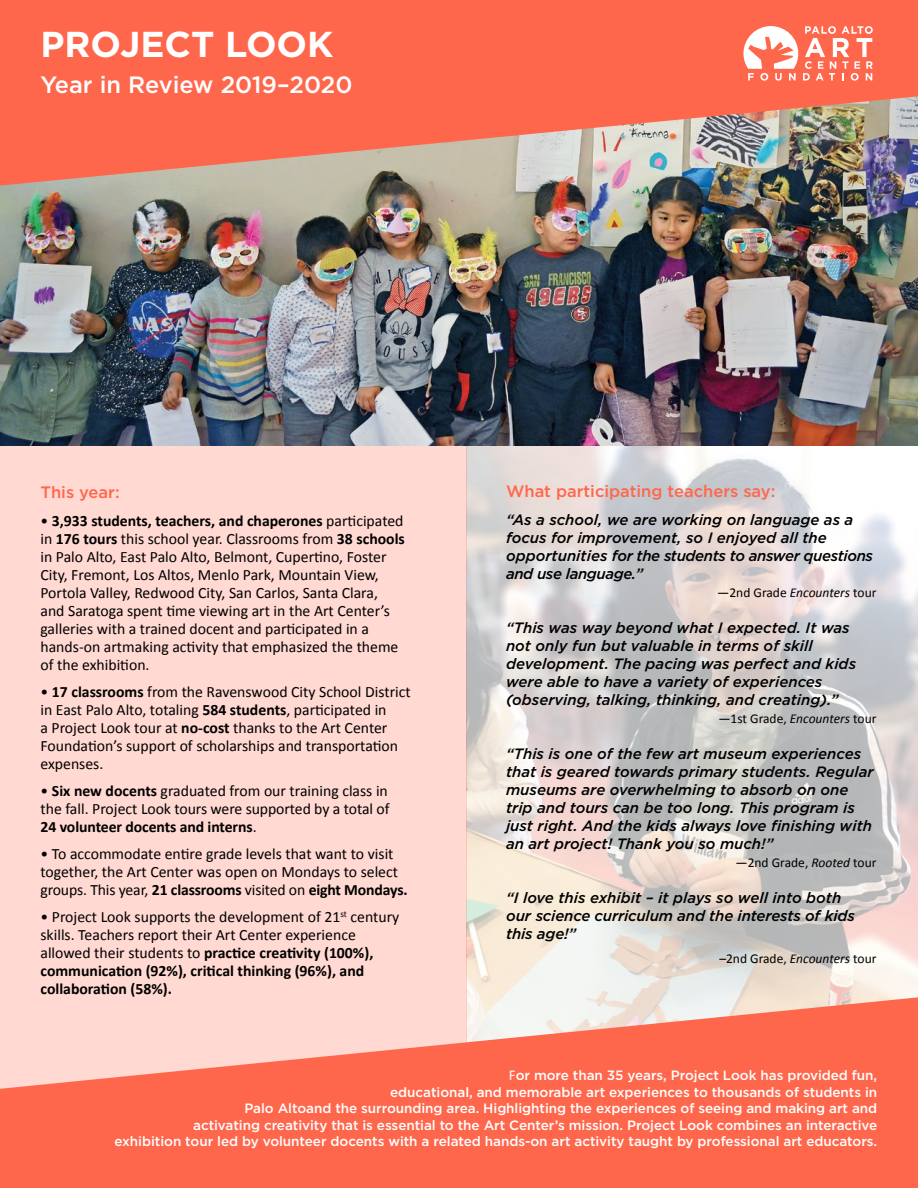
<style>
.page{position:relative;width:918px;height:1188px;background:#fff}
.page>*{position:absolute;margin:0;border:0;box-sizing:border-box;transform-origin:0 0}
.t1{font:700 36px "Gotham";color:#fff}
.t2{font:500 23.7px "Gotham";color:#fff}
.t3{font:500 16.5px "Gotham";color:#ff674c}
.t4{font:15.75px/18px "Calibri";color:#000}
.t5{font:700 15.75px "Calibri";color:#000}
.t6{font:italic 500 15px/18px "Gotham";color:#000}
.t7{font:italic 500 15px "Gotham";letter-spacing:-.025em;color:#000}
.t8{font:500 13.5px "Gotham";letter-spacing:-.005em;color:#fff}
.t9{font:13.5px "Calibri";color:#000}
.s1{font-weight:700}
.s2{font-weight:400}
.s3{font-style:italic}
.s4{font-family:"Calibri";font-weight:400;font-size:15px}
</style>
<div class="page">
<img style="left:467px;top:446px;width:451px;height:551px">
<div style="left:0;top:446px;width:467px;height:662px;background:#ffd9d2"></div>
<img style="left:0;top:186px;width:918px;height:260px">
<svg style="left:0;top:0;width:918px;height:186px;background:#ea7861"></svg>
<svg style="left:0;top:997px;width:918px;height:191px;fill:#ff674c"></svg>
<svg style="left:743px;top:26px;width:130px;height:55px"></svg>
<p class="t1" style="left:40px;top:23px;width:295px">PROJECT LOOK</p>
<p class="t2" style="left:40px;top:71px;width:313px">Year in Review 2019–2020</p>
<p class="t3" style="left:40px;top:483px;width:81px">This year:</p>
<p class="t4" style="left:40px;top:511px;width:366px">• <span class="s1">3,933 students, teachers, and chaperones</span> participated in <span class="s1">176 tours</span> this school year. Classrooms from <span class="s1">38 schools </span>in Palo Alto, East Palo Alto, Belmont, Cupertino, Foster City, Fremont, Los Altos, Menlo Park, Mountain View, Portola Valley, Redwood City, San Carlos, Santa Clara,</p>
<p class="t4" style="left:40px;top:601px;width:360px">and Saratoga spent time viewing art in the Art Center’s galleries with a trained docent and participated in a hands-on artmaking activity that emphasized the theme of the exhibition.</p>
<p class="t4" style="left:40px;top:682px;width:372px">• <span class="s1">17 classrooms</span> from the Ravenswood City School District in East Palo Alto, totaling <span class="s1">584 students</span>, participated in<br>a Project Look tour at <span class="s1">no-cost</span> thanks to the Art Center Foundation’s support of scholarships and transportation expenses.</p>
<p class="t4" style="left:40px;top:781px;width:350px">• <span class="s1">Six new docents</span> graduated from our training class in the fall. Project Look tours were supported by a total of</p>
<p class="t5" style="left:40px;top:817px;width:218px">24 volunteer docents and interns<span class="s2">.</span></p>
<p class="t4" style="left:40px;top:844px;width:369px">• To accommodate entire grade levels that want to visit together, the Art Center was open on Mondays to select groups. This year, <span class="s1">21 classrooms</span> visited on <span class="s1">eight Mondays.</span></p>
<p class="t4" style="left:40px;top:907px;width:360px">• Project Look supports the development of 21<sup>st</sup> century skills. Teachers report their Art Center experience</p>
<p class="t5" style="left:40px;top:943px;width:334px"><span class="s2">allowed their students to</span> practice creativity (100%),</p>
<p class="t5" style="left:40px;top:961px;width:325px">communication (92%), critical thinking (96%), and</p>
<p class="t5" style="left:40px;top:979px;width:133px">collaboration (58%).</p>
<p class="t3" style="left:506px;top:481px;width:271px">What participating teachers say:</p>
<p class="t6" style="left:506px;top:511px;width:349px">“As a school, we are working on language as a</p>
<p class="t6" style="left:506px;top:529px;width:322px">focus for improvement, so I enjoyed all the</p>
<p class="t7" style="left:506px;top:547px;width:369px">opportunities for the students to answer questions</p>
<p class="t7" style="left:506px;top:565px;width:139px">and use language.”</p>
<p class="t9" style="left:717px;top:584px;width:161px">—2nd Grade <span class="s3">Encounters</span> tour</p>
<p class="t6" style="left:506px;top:619px;width:345px">“This was way beyond what I expected. It was</p>
<p class="t6" style="left:506px;top:637px;width:308px">not only fun but valuable in terms of skill</p>
<p class="t6" style="left:506px;top:655px;width:352px">development. The pacing was perfect and kids were able to have a variety of experiences</p>
<p class="t6" style="left:506px;top:691px;width:334px">(observing, talking, thinking, and creating).”</p>
<p class="t9" style="left:718px;top:710px;width:160px">—1st Grade, <span class="s3">Encounters</span> tour</p>
<p class="t6" style="left:506px;top:745px;width:357px">“This is one of the few art museum experiences</p>
<p class="t6" style="left:506px;top:763px;width:369px">that is geared towards primary students. Regular museums are overwhelming to absorb on one</p>
<p class="t6" style="left:506px;top:799px;width:350px">trip and tours can be too long. This program is</p>
<p class="t6" style="left:506px;top:817px;width:368px">just right. And the kids always love finishing with</p>
<p class="t6" style="left:506px;top:835px;width:269px">an art project! Thank you so much!”</p>
<p class="t9" style="left:736px;top:854px;width:142px">—2nd Grade, <span class="s3">Rooted</span> tour</p>
<p class="t6" style="left:506px;top:889px;width:337px">“I love this exhibit – it plays so well into both</p>
<p class="t6" style="left:506px;top:907px;width:350px">our science curriculum and the interests of kids</p>
<p class="t6" style="left:506px;top:925px;width:72px">this age!”</p>
<p class="t9" style="left:719px;top:950px;width:159px">–2nd Grade, <span class="s3">Encounters</span> tour</p>
<p class="t8" style="left:509px;top:1068px;width:370px"><span class="s4">F</span>or more than 35 years, Project Look has provided fun,</p>
<p class="t8" style="left:390px;top:1085px;width:489px">educational, and memorable art experiences to thousands of students in</p>
<p class="t8" style="left:244px;top:1101px;width:634px">Palo Altoand the surrounding area. Highlighting the experiences of seeing and making art and</p>
<p class="t8" style="left:193px;top:1118px;width:686px">activating creativity that is essential to the Art Center’s mission. Project Look combines an interactive</p>
<p class="t8" style="left:115px;top:1134px;width:764px">exhibition tour led by volunteer docents with a related hands-on art activity taught by professional art educators.</p>
</div>
